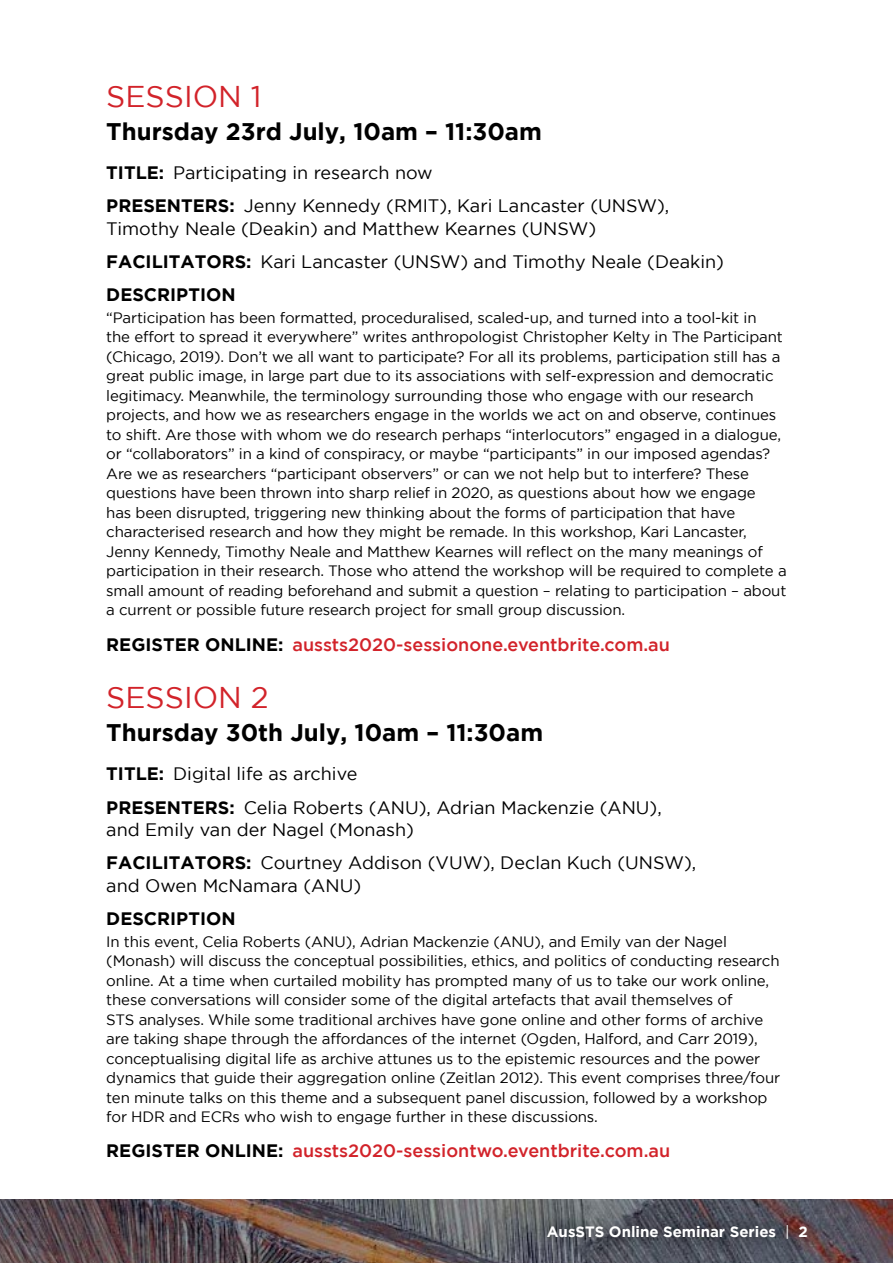
<style>
.page{position:relative;width:893px;height:1263px;background:#fff}
.page>*{position:absolute;margin:0;border:0;box-sizing:border-box;transform-origin:0 0}
.t1{font:30px "Gotham";color:#d2232a}
.t2{font:700 24px "Gotham";color:#000}
.t3{font:18px/33.2px "Gotham";color:#000}
.t4{font:500 18px "Gotham";color:#d2232a}
.t5{font:700 18px "Gotham";color:#000}
.t6{font:15px/19.5px "Gotham";letter-spacing:-.01em;color:#000}
.t7{font:700 15px "Gotham";color:#fff}
.s1{font-weight:700}
.s2{font-weight:700;color:#000}
.s3{font-weight:400}
</style>
<div class="page">
<img style="left:0;top:1199px;width:893px;height:64px">
<div style="left:534px;top:1211px;width:287px;height:39px;background:#000;opacity:.75"></div>
<h1 class="t1" style="left:106px;top:80px;width:157px">SESSION 1</h1>
<h2 class="t2" style="left:106px;top:117px;width:437px">Thursday 23rd July, 10am – 11:30am</h2>
<p class="t3" style="left:106px;top:156px;width:564px"><span class="s1">TITLE:</span> Participating in research now<br><span class="s1">PRESENTERS:</span> Jenny Kennedy (RMIT), Kari Lancaster (UNSW),</p>
<p class="t3" style="left:106px;top:212px;width:619px">Timothy Neale (Deakin) and Matthew Kearnes (UNSW)<br><span class="s1">FACILITATORS:</span> Kari Lancaster (UNSW) and Timothy Neale (Deakin)<br><span class="s1">DESCRIPTION</span></p>
<p class="t6" style="left:106px;top:307px;width:682px">“Participation has been formatted, proceduralised, scaled-up, and turned into a tool-kit in<br>the effort to spread it everywhere” writes anthropologist Christopher Kelty in The Participant (Chicago, 2019). Don’t we all want to participate? For all its problems, participation still has a great public image, in large part due to its associations with self-expression and democratic legitimacy. Meanwhile, the terminology surrounding those who engage with our research projects, and how we as researchers engage in the worlds we act on and observe, continues to shift. Are those with whom we do research perhaps “interlocutors” engaged in a dialogue, or “collaborators” in a kind of conspiracy, or maybe “participants” in our imposed agendas?<br>Are we as researchers “participant observers” or can we not help but to interfere? These questions have been thrown into sharp relief in 2020, as questions about how we engage<br>has been disrupted, triggering new thinking about the forms of participation that have characterised research and how they might be remade. In this workshop, Kari Lancaster, Jenny Kennedy, Timothy Neale and Matthew Kearnes will reflect on the many meanings of participation in their research. Those who attend the workshop will be required to complete a small amount of reading beforehand and submit a question – relating to participation – about a current or possible future research project for small group discussion.</p>
<p class="t4" style="left:106px;top:634px;width:565px"><span class="s2">REGISTER ONLINE:</span> aussts2020-sessionone.eventbrite.com.au</p>
<h1 class="t1" style="left:106px;top:681px;width:164px">SESSION 2</h1>
<h2 class="t2" style="left:106px;top:718px;width:438px">Thursday 30th July, 10am – 11:30am</h2>
<p class="t3" style="left:106px;top:757px;width:557px"><span class="s1">TITLE:</span> Digital life as archive<br><span class="s1">PRESENTERS:</span> Celia Roberts (ANU), Adrian Mackenzie (ANU),</p>
<p class="t3" style="left:106px;top:813px;width:591px">and Emily van der Nagel (Monash)<br><span class="s1">FACILITATORS:</span> Courtney Addison (VUW), Declan Kuch (UNSW),</p>
<p class="t3" style="left:106px;top:868px;width:256px">and Owen McNamara (ANU)</p>
<p class="t5" style="left:106px;top:908px;width:131px">DESCRIPTION</p>
<p class="t6" style="left:106px;top:931px;width:675px">In this event, Celia Roberts (ANU), Adrian Mackenzie (ANU), and Emily van der Nagel (Monash) will discuss the conceptual possibilities, ethics, and politics of conducting research online. At a time when curtailed mobility has prompted many of us to take our work online, these conversations will consider some of the digital artefacts that avail themselves of<br>STS analyses. While some traditional archives have gone online and other forms of archive are taking shape through the affordances of the internet (Ogden, Halford, and Carr 2019), conceptualising digital life as archive attunes us to the epistemic resources and the power dynamics that guide their aggregation online (Zeitlan 2012). This event comprises three/four ten minute talks on this theme and a subsequent panel discussion, followed by a workshop for HDR and ECRs who wish to engage further in these discussions.</p>
<p class="t4" style="left:106px;top:1141px;width:565px"><span class="s2">REGISTER ONLINE:</span> aussts2020-sessiontwo.eventbrite.com.au</p>
<p class="t7" style="left:547px;top:1222px;width:263px">AusSTS Online Seminar Series <span class="s3">|</span> 2</p>
</div>
